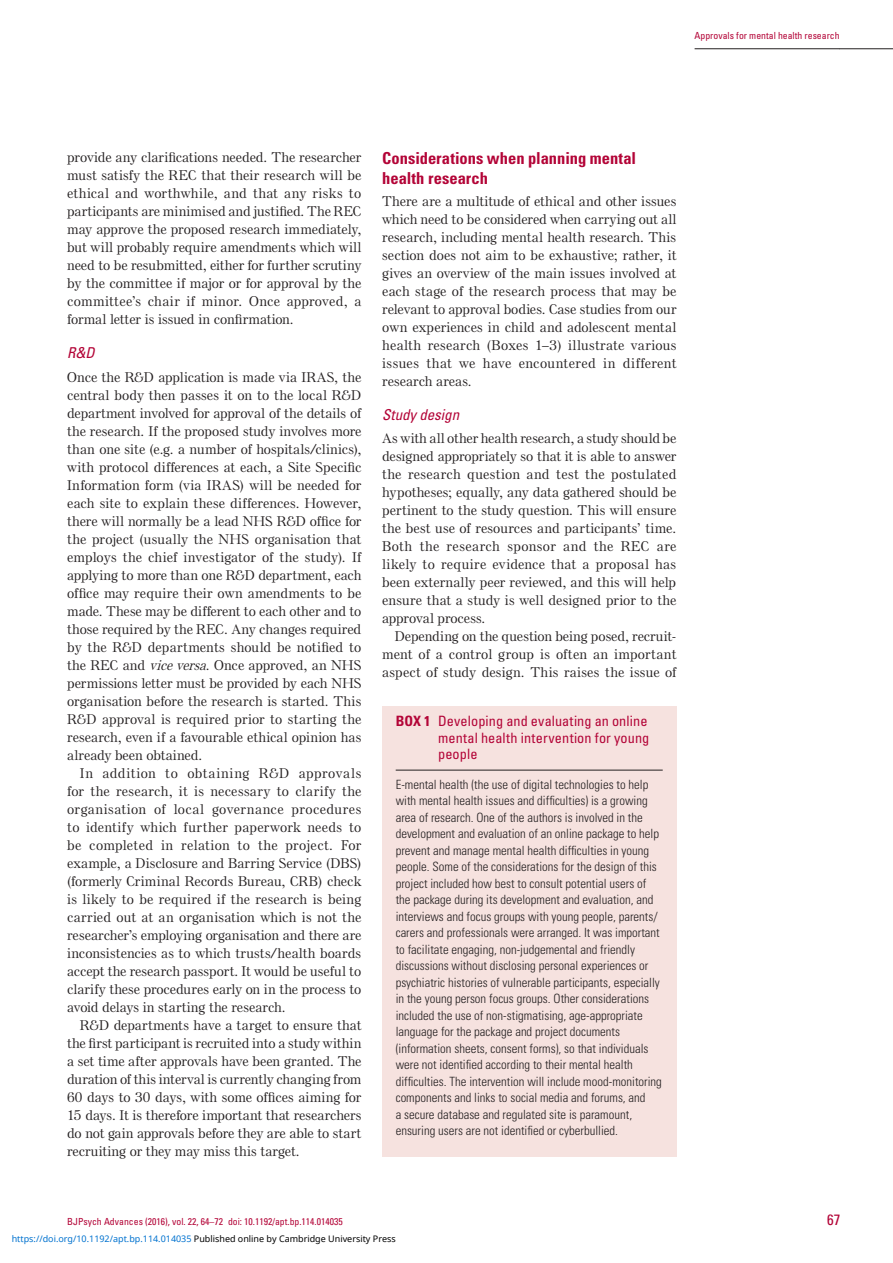
<style>
.page{position:relative;width:893px;height:1263px;background:#fff}
.page>*{position:absolute;margin:0;border:0;box-sizing:border-box;transform-origin:0 0}
.subhead_1{font:700 condensed 16.5px/19.8px "Univers LT Std";color:#b30437}
.subhead_2{font:italic condensed 15px "Univers LT Std";color:#b30437}
.t1{font:condensed 15px "Univers LT Std";color:#b30437}
.Box_title{font:condensed 14.25px/16.5px "Univers LT Std";letter-spacing:.01em;color:#b30437}
._1st_para{font:500 13.5px/18px "Else NPL Std";letter-spacing:.02em;color:#231f20;text-align:justify}
.Body_text{font:500 13.5px/18px "Else NPL Std";letter-spacing:.02em;color:#231f20;text-align:justify}
.Box_copy{font:300 condensed 12.75px/16.5px "Univers LT Std";color:#231f20}
.t2{font:condensed 9.75px "Univers LT Std";color:#b30437}
.t3{font:9px "Noto Sans";color:#0172cf}
.s1{font-style:italic}
.s2{font-weight:700}
.s3{color:#000}
</style>
<div class="page">
<hr style="left:695px;top:49px;width:145px;height:1px;background:#231f20">
<hr style="left:839px;top:49px;width:54px;height:1px;background:#231f20">
<div style="left:382px;top:705px;width:294px;height:451px;background:#f6e2df"></div>
<hr style="left:396px;top:770px;width:267px;height:1px;background:#231f20">
<p class="t2" style="left:695px;top:30px;width:147px">Approvals for mental health research</p>
<p class="_1st_para" style="left:67px;top:148px;width:296px">provide any clarifications needed. The researcher must satisfy the REC that their research will be ethical and worthwhile, and that any risks to participants are minimised and justified. The REC may approve the proposed research immediately, but will probably require amendments which will need to be resubmitted, either for further scrutiny by the committee if major or for approval by the committee’s chair if minor. Once approved, a formal letter is issued in confirmation.</p>
<p class="subhead_2" style="left:67px;top:343px;width:29px">R&amp;D</p>
<p class="_1st_para" style="left:67px;top:368px;width:296px">Once the R&amp;D application is made via IRAS, the central body then passes it on to the local R&amp;D department involved for approval of the details of the research. If the proposed study involves more than one site (e.g. a number of hospitals/clinics), with protocol differences at each, a Site Specific Information form (via IRAS) will be needed for each site to explain these differences. However, there will normally be a lead NHS R&amp;D office for the project (usually the NHS organisation that employs the chief investigator of the study). If applying to more than one R&amp;D department, each office may require their own amendments to be made. These may be different to each other and to those required by the REC. Any changes required by the R&amp;D departments should be notified to the REC and <span class="s1">viceversa</span>. Once approved, an NHS permissions letter must be provided by each NHS organisation before the research is started. This R&amp;D approval is required prior to starting the research, even if a favourable ethical opinion has already been obtained.</p>
<p class="Body_text" style="left:67px;top:764px;width:296px;text-indent:13px">In addition to obtaining R&amp;D approvals for the research, it is necessary to clarify the organisation of local governance procedures to identify which further paperwork needs to be completed in relation to the project. For example, a Disclosure and Barring Service (DBS) (formerly Criminal Records Bureau, CRB) check is likely to be required if the research is being carried out at an organisation which is not the researcher’s employing organisation and there are inconsistencies as to which trusts/health boards accept the research passport. It would be useful to clarify these procedures early on in the process to avoid delays in starting the research.</p>
<p class="Body_text" style="left:67px;top:1016px;width:296px;text-indent:13px">R&amp;D departments have a target to ensure that the first participant is recruited into a study within a set time after approvals have been granted. The duration of this interval is currently changing from 60 days to 30 days, with some offices aiming for 15 days. It is therefore important that researchers do not gain approvals before they are able to start recruiting or they may miss this target.</p>
<p class="subhead_1" style="left:382px;top:148px;width:255px">Considerations when planning mental health research</p>
<p class="_1st_para" style="left:382px;top:192px;width:296px">There are a multitude of ethical and other issues which need to be considered when carrying out all research, including mental health research. This section does not aim to be exhaustive; rather, it gives an overview of the main issues involved at each stage of the research process that may be relevant to approval bodies. Case studies from our own experiences in child and adolescent mental health research (Boxes 1–3) illustrate various issues that we have encountered in different research areas.</p>
<p class="subhead_2" style="left:382px;top:405px;width:79px">Study design</p>
<p class="_1st_para" style="left:382px;top:429px;width:296px">As with all other health research, a study should be designed appropriately so that it is able to answer the research question and test the postulated hypotheses; equally, any data gathered should be pertinent to the study question. This will ensure the best use of resources and participants’ time.<br>Both the research sponsor and the REC are likely to require evidence that a proposal has been externally peer reviewed, and this will help ensure that a study is well designed prior to the approval process.</p>
<p class="Body_text" style="left:382px;top:627px;width:295px;text-indent:13px">Depending on the question being posed, recruit&shy;ment of a control group is often an important aspect of study design. This raises the issue of</p>
<p class="Box_title" style="left:438px;top:713px;width:213px;text-indent:-42px"><span class="s2">BOX 1</span> Developing and evaluating an online mental health intervention for young people</p>
<p class="Box_copy" style="left:396px;top:776px;width:268px">E-mental health (the use of digital technologies to help with mental health issues and difficulties) is a growing area of research. One of the authors is involved in the development and evaluation of an online package to help prevent and manage mental health difficulties in young people. Some of the considerations for the design of this project included how best to consult potential users of the package during its development and evaluation, and interviews and focus groups with young people, parents/ carers and professionals were arranged. It was important to facilitate engaging, non-judgemental and friendly discussions without disclosing personal experiences or psychiatric histories of vulnerable participants, especially in the young person focus groups. Other considerations included the use of non-stigmatising, age-appropriate language for the package and project documents (information sheets, consent forms), so that individuals were not identified according to their mental health difficulties. The intervention will include mood-monitoring components and links to social media and forums, and<br>a secure database and regulated site is paramount, ensuring users are not identified or cyberbullied.</p>
<p class="t2" style="left:67px;top:1216px;width:277px">BJPsych Advances (2016), vol. 22, 64–72 doi: 10.1192/apt.bp.114.014035</p>
<p class="t1" style="left:827px;top:1210px;width:15px">67</p>
<p class="t3" style="left:12px;top:1232px;width:386px">https://doi.org/10.1192/apt.bp.114.014035 <span class="s3">Published online by Cambridge University Press</span></p>
</div>
